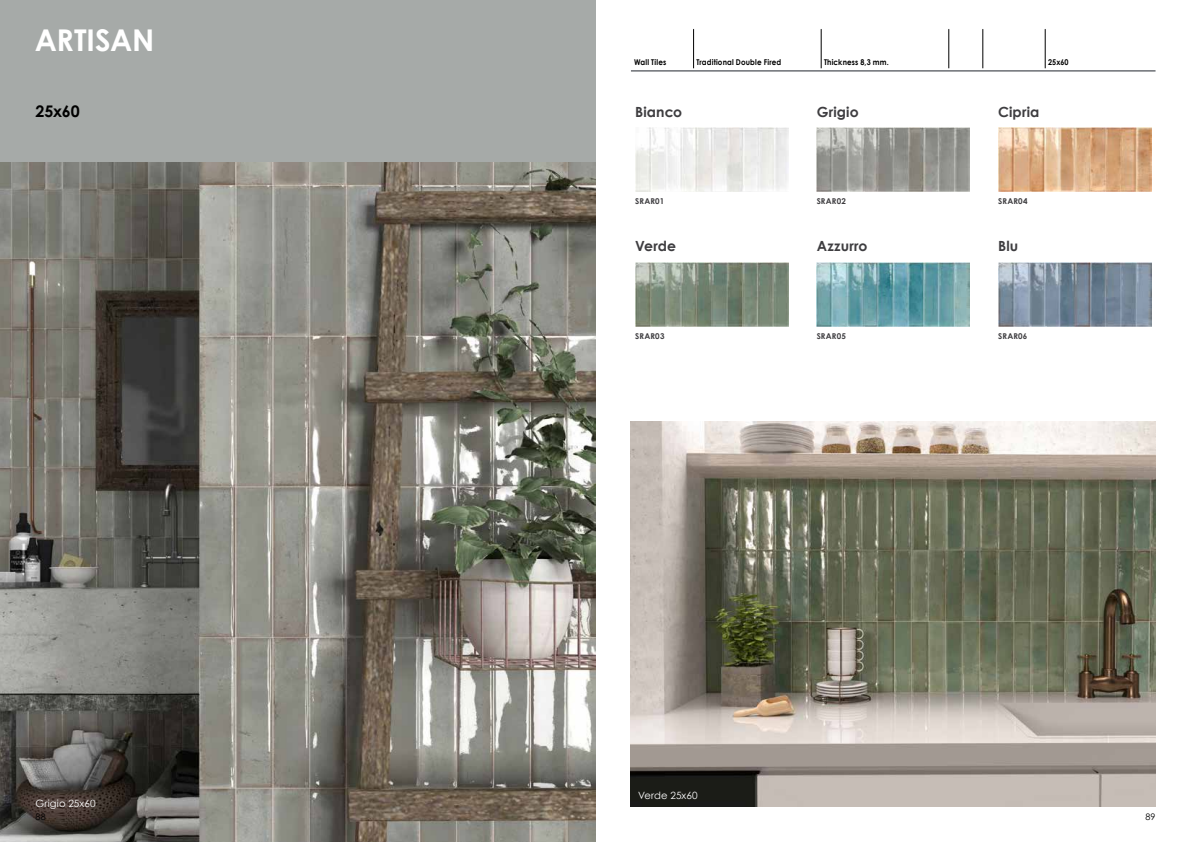
<style>
.page{position:relative;width:1191px;height:842px;background:#fff}
.page>*{position:absolute;margin:0;border:0;box-sizing:border-box;transform-origin:0 0}
.t1{font:700 30px "Century Gothic";letter-spacing:-.005em;color:#fff}
.t2{font:700 16px "Century Gothic";letter-spacing:-.005em;color:#000}
.t3{font:700 14px "Century Gothic";letter-spacing:.01em;color:#3e3d40}
.t4{font:10px "Century Gothic";letter-spacing:.01em;color:#fff}
.t5{font:9px "Century Gothic";color:#000}
.t6{font:700 8px "Century Gothic";letter-spacing:.02em;color:#000;scale:.9 1}
.t7{font:700 8px "Century Gothic";letter-spacing:.03em;color:#3e3d40}
</style>
<div class="page">
<img style="left:0;top:162px;width:595px;height:680px">
<div style="left:0;top:0;width:595px;height:162px;background:#a6aaa8"></div>
<hr style="left:631px;top:70px;width:524px;height:2px;background:#6b6e74">
<hr style="left:693px;top:29px;width:1px;height:39px;background:#000">
<hr style="left:821px;top:29px;width:1px;height:39px;background:#000">
<hr style="left:948px;top:29px;width:1px;height:39px;background:#000">
<hr style="left:982px;top:29px;width:1px;height:39px;background:#000">
<hr style="left:1045px;top:29px;width:1px;height:39px;background:#000">
<img style="left:635px;top:128px;width:153px;height:63px">
<img style="left:998px;top:128px;width:153px;height:63px">
<img style="left:816px;top:128px;width:153px;height:63px">
<img style="left:635px;top:262px;width:153px;height:64px">
<img style="left:998px;top:262px;width:153px;height:64px">
<img style="left:816px;top:262px;width:153px;height:64px">
<img style="left:631px;top:421px;width:524px;height:385px">
<h1 class="t1" style="left:35px;top:17px;width:121px">ARTISAN</h1>
<h2 class="t2" style="left:35px;top:99px;width:46px">25x60</h2>
<p class="t4" style="left:35px;top:796px;width:62px">Grigio 25x60</p>
<p class="t6" style="left:634px;top:56px;width:37px">Wall Tiles</p>
<p class="t6" style="left:696px;top:56px;width:96px">Traditional Double Fired</p>
<p class="t6" style="left:824px;top:56px;width:73px">Thickness 8,3 mm.</p>
<p class="t6" style="left:1048px;top:56px;width:24px">25x60</p>
<h3 class="t3" style="left:635px;top:101px;width:49px">Bianco</h3>
<h3 class="t3" style="left:816px;top:101px;width:43px">Grigio</h3>
<h3 class="t3" style="left:998px;top:101px;width:43px">Cipria</h3>
<p class="t7" style="left:635px;top:195px;width:31px">SRAR01</p>
<p class="t7" style="left:816px;top:195px;width:31px">SRAR02</p>
<p class="t7" style="left:998px;top:195px;width:31px">SRAR04</p>
<h3 class="t3" style="left:635px;top:236px;width:42px">Verde</h3>
<h3 class="t3" style="left:816px;top:236px;width:52px">Azzurro</h3>
<h3 class="t3" style="left:998px;top:236px;width:22px">Blu</h3>
<p class="t7" style="left:635px;top:330px;width:31px">SRAR03</p>
<p class="t7" style="left:816px;top:330px;width:31px">SRAR05</p>
<p class="t7" style="left:998px;top:330px;width:31px">SRAR06</p>
<p class="t4" style="left:638px;top:789px;width:61px">Verde 25x60</p>
<p class="t5" style="left:35px;top:811px;width:12px">88</p>
<p class="t5" style="left:1145px;top:811px;width:12px">89</p>
</div>
